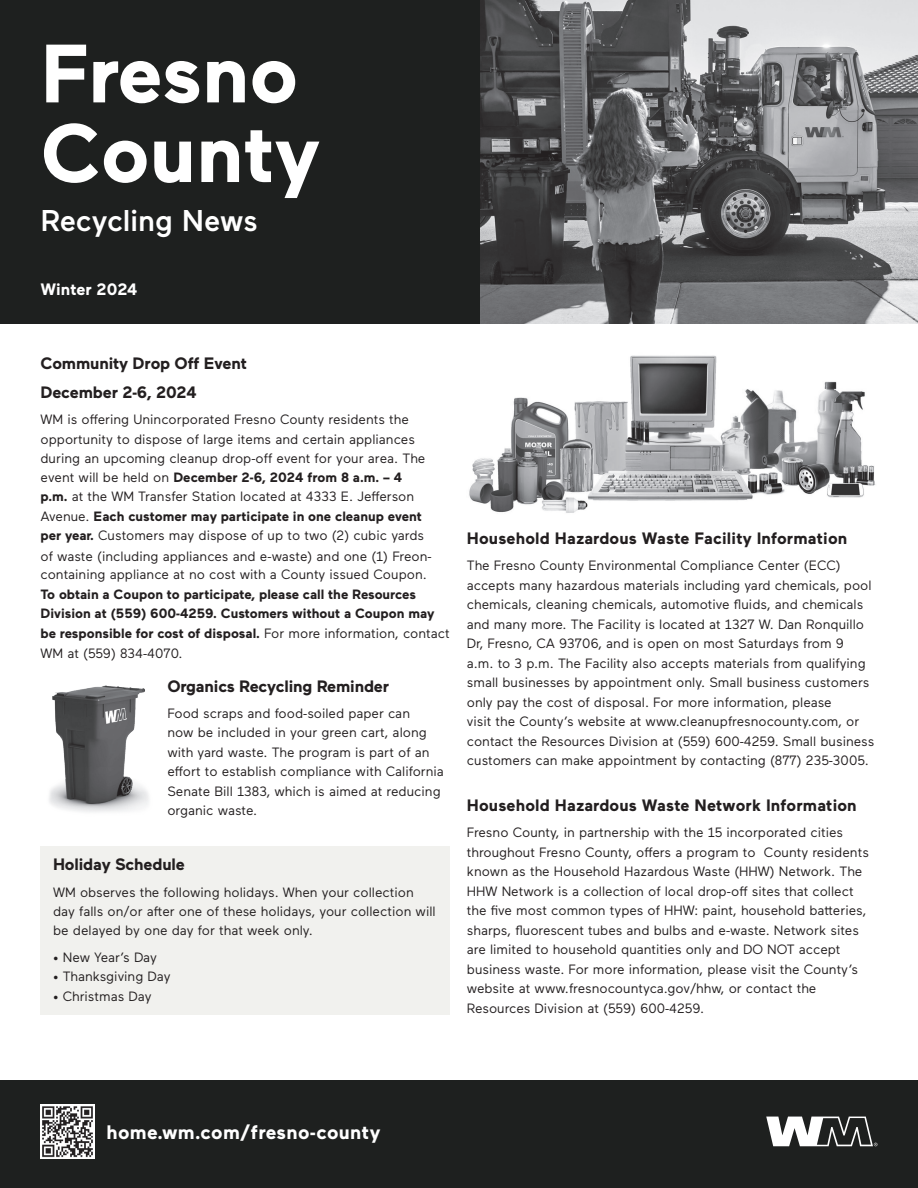
<style>
.page{position:relative;width:918px;height:1188px;background:#fff}
.page>*{position:absolute;margin:0;border:0;box-sizing:border-box;transform-origin:0 0}
.t1{font:700 82.5px/79.7px "Maax";color:#fff}
.t2{font:500 30px "Maax";color:#fff}
.t3{font:700 19.5px "Maax";letter-spacing:.02em;color:#fff}
.t4{font:700 16.5px "Maax";letter-spacing:.01em;color:#231f20}
.t5{font:700 16.5px/29.2px "Maax";letter-spacing:-.01em;color:#231f20}
.t6{font:700 16.5px "Maax";color:#fff}
.t7{font:13.5px/19.5px "Maax";color:#231f20}
.t8{font:700 13.5px/19.8px "Maax";color:#231f20}
.s1{font-weight:700}
.s2{font-weight:400}
</style>
<div class="page">
<img style="left:479px;top:0;width:439px;height:324px">
<div style="left:0;top:0;width:479px;height:324px;background:#1e201f"></div>
<div style="left:0;top:1080px;width:918px;height:108px;background:#1e201f"></div>
<svg style="left:766px;top:1117px;width:112px;height:29px"></svg>
<img style="left:49px;top:685px;width:100px;height:127px">
<img style="left:40px;top:1104px;width:54px;height:54px">
<img style="left:469px;top:355px;width:407px;height:158px">
<div style="left:40px;top:847px;width:410px;height:168px;background:#f1f1ee"></div>
<p class="t1" style="left:40px;top:30px;width:281px">Fresno<br>County</p>
<p class="t2" style="left:40px;top:201px;width:219px">Recycling News</p>
<p class="t6" style="left:40px;top:279px;width:99px">Winter 2024</p>
<p class="t5" style="left:40px;top:348px;width:208px">Community Drop Off Event<br>December 2-6, 2024</p>
<p class="t7" style="left:40px;top:409px;width:393px">WM is offering Unincorporated Fresno County residents the opportunity to dispose of large items and certain appliances during an upcoming cleanup drop-off event for your area. The event will be held on <span class="s1">December 2-6, 2024 from 8 a.m. – 4 p.m.</span> at the WM Transfer Station located at 4333 E. Jefferson Avenue. <span class="s1">Each customer may participate in one cleanup event per year.</span> Customers may dispose of up to two (2) cubic yards of waste (including appliances and e-waste) and one (1) Freon-</p>
<p class="t8" style="left:40px;top:564px;width:411px"><span class="s2">containing appliance at no cost with a County issued Coupon.<br></span>To obtain a Coupon to participate, please call the Resources Division at (559) 600-4259. Customers without a Coupon may be responsible for cost of disposal. <span class="s2">For more information, contact WM at (559) 834-4070.</span></p>
<p class="t5" style="left:167px;top:671px;width:223px">Organics Recycling Reminder</p>
<p class="t7" style="left:167px;top:703px;width:278px">Food scraps and food-soiled paper can<br>now be included in your green cart, along with yard waste. The program is part of an effort to establish compliance with California Senate Bill 1383, which is aimed at reducing organic waste.</p>
<p class="t5" style="left:53px;top:849px;width:133px">Holiday Schedule</p>
<p class="t7" style="left:53px;top:881px;width:384px">WM observes the following holidays. When your collection day falls on/or after one of these holidays, your collection will be delayed by one day for that week only.</p>
<p class="t7" style="left:53px;top:947px;width:106px">• New Year’s Day</p>
<p class="t7" style="left:53px;top:966px;width:119px">• Thanksgiving Day</p>
<p class="t7" style="left:53px;top:986px;width:100px">• Christmas Day</p>
<p class="t4" style="left:467px;top:528px;width:382px">Household Hazardous Waste Facility Information</p>
<p class="t7" style="left:467px;top:555px;width:409px">The Fresno County Environmental Compliance Center (ECC) accepts many hazardous materials including yard chemicals, pool chemicals, cleaning chemicals, automotive fluids, and chemicals and many more. The Facility is located at 1327 W. Dan Ronquillo Dr, Fresno, CA 93706, and is open on most Saturdays from 9<br>a.m. to 3 p.m. The Facility also accepts materials from qualifying small businesses by appointment only. Small business customers only pay the cost of disposal. For more information, please<br>visit the County’s website at www.cleanupfresnocounty.com, or contact the Resources Division at (559) 600-4259. Small business customers can make appointment by contacting (877) 235-3005.</p>
<p class="t4" style="left:467px;top:795px;width:391px">Household Hazardous Waste Network Information</p>
<p class="t7" style="left:467px;top:822px;width:404px">Fresno County, in partnership with the 15 incorporated cities throughout Fresno County, offers a program to County residents known as the Household Hazardous Waste (HHW) Network. The HHW Network is a collection of local drop-off sites that collect the five most common types of HHW: paint, household batteries, sharps, fluorescent tubes and bulbs and e-waste. Network sites are limited to household quantities only and DO NOT accept business waste. For more information, please visit the County’s website at www.fresnocountyca.gov/hhw, or contact the Resources Division at (559) 600-4259.</p>
<p class="t3" style="left:106px;top:1119px;width:275px">home.wm.com/fresno-county</p>
</div>
